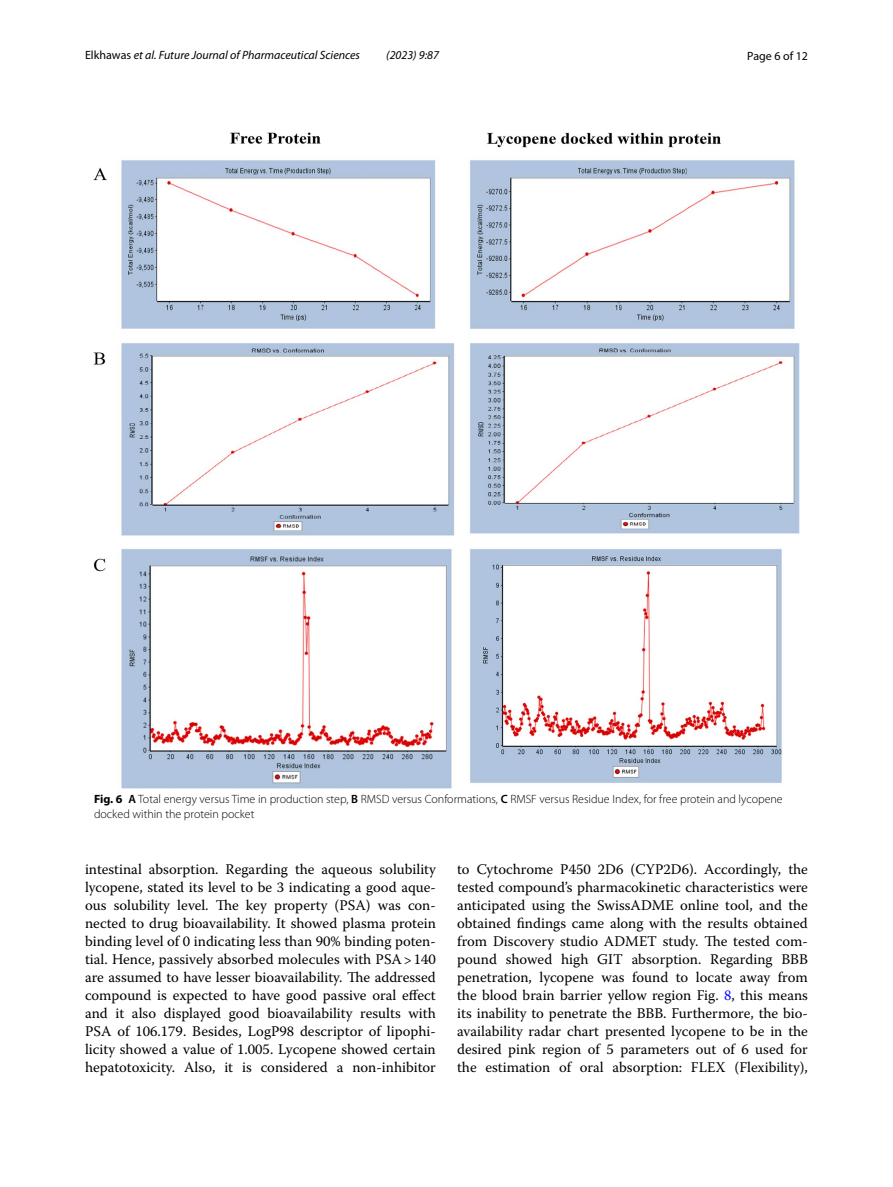
<style>
.page{position:relative;width:893px;height:1187px;background:#fff}
.page>*{position:absolute;margin:0;border:0;box-sizing:border-box;transform-origin:0 0}
.t1{font:14.7px/18px "Warnock Pro";color:#000;text-align:justify}
.t2{font:300 12px/15px "Myriad Pro";color:#000}
.t3{font:italic 12px "Myriad Pro";color:#000}
.t4{font:12px "Myriad Pro";color:#000}
.s1{font-style:normal}
.s2{font-weight:700}
.s3{font-weight:600}
.s4{color:#00f}
</style>
<div class="page">
<img style="left:94px;top:133px;width:705px;height:655px">
<p class="t3" style="left:85px;top:48px;width:276px"><span class="s1">Elkhawas</span> et al. Future Journal of Pharmaceutical Sciences</p>
<p class="t3" style="left:386px;top:48px;width:54px">(2023) 9:87</p>
<p class="t4" style="left:747px;top:48px;width:62px">Page 6 of 12</p>
<p class="t2" style="left:94px;top:792px;width:690px"><span class="s2">Fig. 6</span> <span class="s3">A</span> Total energy versus Time in production step, <span class="s3">B</span> RMSD versus Conformations, <span class="s3">C</span> RMSF versus Residue Index, for free protein and lycopene docked within the protein pocket</p>
<p class="t1" style="left:85px;top:860px;width:352px">intestinal absorption. Regarding the aqueous solubility lycopene, stated its level to be 3 indicating a good aque&shy;ous solubility level. The key property (PSA) was con&shy;nected to drug bioavailability. It showed plasma protein binding level of 0 indicating less than 90% binding poten&shy;tial. Hence, passively absorbed molecules with PSA&gt;140 are assumed to have lesser bioavailability. The addressed compound is expected to have good passive oral effect and it also displayed good bioavailability results with PSA of 106.179. Besides, LogP98 descriptor of lipophi&shy;licity showed a value of 1.005. Lycopene showed certain hepatotoxicity. Also, it is considered a non-inhibitor</p>
<p class="t1" style="left:457px;top:860px;width:352px">to Cytochrome P450 2D6 (CYP2D6). Accordingly, the tested compound’s pharmacokinetic characteristics were anticipated using the SwissADME online tool, and the obtained findings came along with the results obtained from Discovery studio ADMET study. The tested com&shy;pound showed high GIT absorption. Regarding BBB penetration, lycopene was found to locate away from the blood brain barrier yellow region Fig. <span class="s4">8</span>, this means its inability to penetrate the BBB. Furthermore, the bio&shy;availability radar chart presented lycopene to be in the desired pink region of 5 parameters out of 6 used for the estimation of oral absorption: FLEX (Flexibility),</p>
</div>
